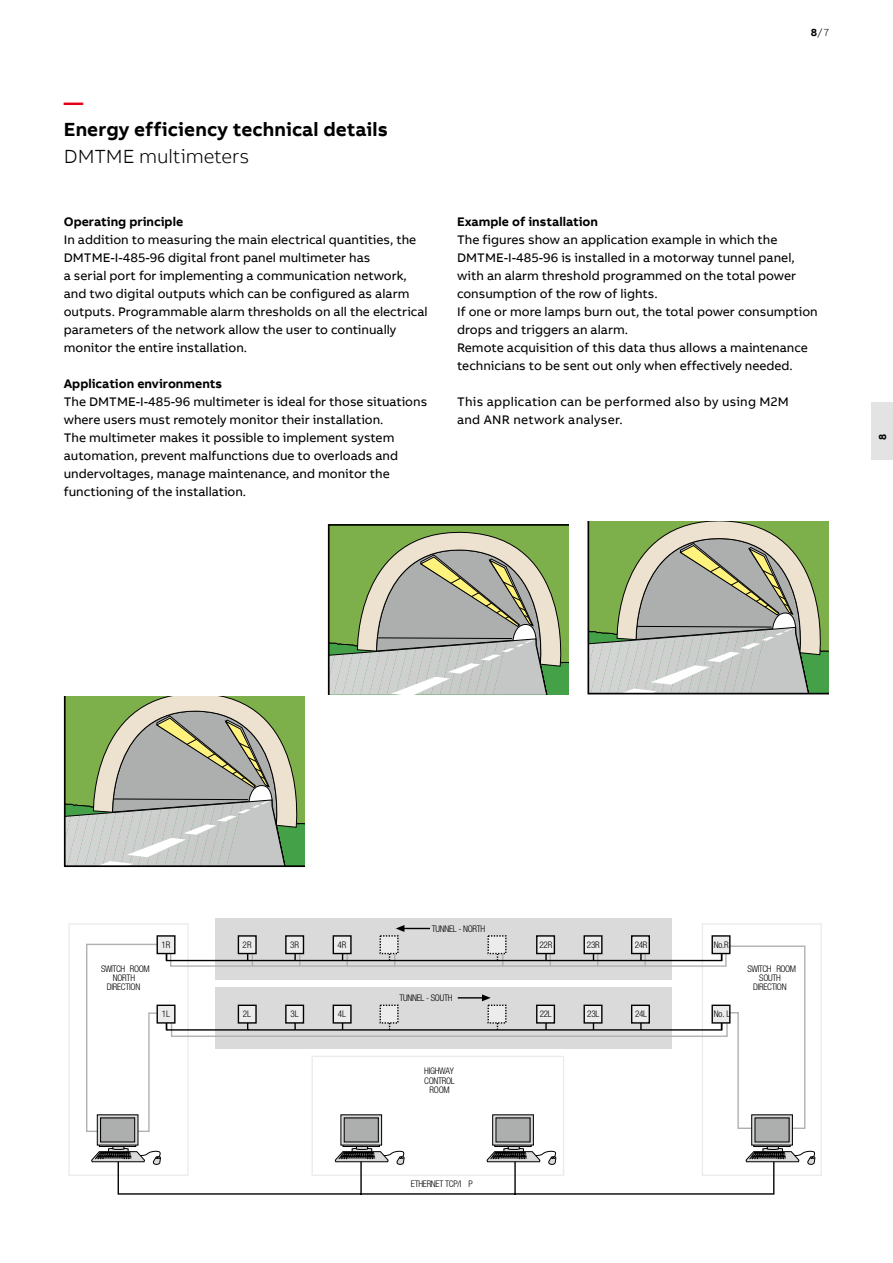
<style>
.page{position:relative;width:893px;height:1263px;background:#fff}
.page>*{position:absolute;margin:0;border:0;box-sizing:border-box;transform-origin:0 0}
.t1{font:700 19.5px "AB Bvoice";letter-spacing:.005em;color:#000}
.t2{font:300 19.5px "AB Bvoice";letter-spacing:-.005em;color:#000}
.t3{font:700 19.5px "AB Bvoice";color:#e30018}
.t4{font:12.75px/18px "AB Bvoice";color:#000}
.t5{font:12.75px/18px "AB Bvoice";letter-spacing:.02em;color:#000}
.t6{font:700 12.75px "AB Bvoice";color:#000}
.t7{font:300 10.5px "AB Bvoice";color:#000}
.t8{font:700 10.5px "AB Bvoice";color:#000;scale:.95 1}
.t9{font:300 condensed 9.15px/9.1px "Helvetica Neue LT Pro";letter-spacing:-.03em;color:#000;text-align:center}
.s1{font-weight:700}
</style>
<div class="page">
<svg style="left:64px;top:697px;width:241px;height:170px;background:#abb69a"></svg>
<svg style="left:328px;top:524px;width:241px;height:171px;background:#a7b493"></svg>
<svg style="left:587px;top:521px;width:241px;height:173px;background:#aab699"></svg>
<svg style="left:68px;top:922px;width:754px;height:254px"></svg>
<div style="left:215px;top:918px;width:456px;height:62px;background:#dadada"></div>
<svg style="left:85px;top:943px;width:721px;height:190px"></svg>
<div style="left:712px;top:936px;width:18px;height:17px;background:#ececed"></div>
<div style="left:711px;top:935px;width:19px;height:19px;border:1px solid #000"></div>
<div style="left:157px;top:936px;width:18px;height:17px;background:#ececed"></div>
<div style="left:157px;top:935px;width:19px;height:19px;border:1px solid #000"></div>
<svg style="left:165px;top:925px;width:558px;height:41px"></svg>
<div style="left:238px;top:1005px;width:18px;height:18px;background:#ececed"></div>
<div style="left:238px;top:1004px;width:19px;height:19px;border:1px solid #000"></div>
<div style="left:286px;top:1005px;width:17px;height:18px;background:#ececed"></div>
<div style="left:285px;top:1004px;width:19px;height:19px;border:1px solid #000"></div>
<div style="left:333px;top:1005px;width:18px;height:18px;background:#ececed"></div>
<div style="left:333px;top:1004px;width:19px;height:19px;border:1px solid #000"></div>
<div style="left:537px;top:1005px;width:17px;height:18px;background:#ececed"></div>
<div style="left:536px;top:1004px;width:19px;height:19px;border:1px solid #000"></div>
<div style="left:584px;top:1005px;width:18px;height:18px;background:#ececed"></div>
<div style="left:583px;top:1004px;width:19px;height:19px;border:1px solid #000"></div>
<div style="left:632px;top:1005px;width:17px;height:18px;background:#ececed"></div>
<div style="left:631px;top:1004px;width:19px;height:19px;border:1px solid #000"></div>
<div style="left:712px;top:1005px;width:18px;height:18px;background:#ececed"></div>
<div style="left:711px;top:1004px;width:19px;height:19px;border:1px solid #000"></div>
<div style="left:157px;top:1005px;width:18px;height:18px;background:#ececed"></div>
<div style="left:157px;top:1004px;width:19px;height:19px;border:1px solid #000"></div>
<div style="left:488px;top:1005px;width:18px;height:18px;background:#ececed"></div>
<svg style="left:165px;top:1007px;width:558px;height:24px"></svg>
<div style="left:380px;top:1005px;width:18px;height:18px;background:#ececed"></div>
<svg style="left:458px;top:994px;width:33px;height:7px"></svg>
<svg style="left:91px;top:1115px;width:725px;height:80px"></svg>
<div style="left:872px;top:402px;width:21px;height:57px;background:#e3e3e3"></div>
<h1 class="t3" style="left:64px;top:90px;width:21px">—</h1>
<h1 class="t1" style="left:64px;top:117px;width:326px">Energy efficiency technical details</h1>
<h1 class="t2" style="left:64px;top:145px;width:187px">DMTME multimeters</h1>
<p class="t6" style="left:64px;top:213px;width:121px">Operating principle</p>
<p class="t4" style="left:64px;top:231px;width:365px">In addition to measuring the main electrical quantities, the DMTME-I-485-96 digital front panel multimeter has<br>a serial port for implementing a communication network, and two digital outputs which can be configured as alarm outputs. Programmable alarm thresholds on all the electrical parameters of the network allow the user to continually monitor the entire installation.</p>
<p class="t6" style="left:64px;top:375px;width:160px">Application environments</p>
<p class="t4" style="left:64px;top:393px;width:365px">The DMTME-I-485-96 multimeter is ideal for those situations where users must remotely monitor their installation.<br>The multimeter makes it possible to implement system automation, prevent malfunctions due to overloads and undervoltages, manage maintenance, and monitor the functioning of the installation.</p>
<p class="t7" style="left:811px;top:26px;width:20px"><span class="s1">8</span>/7</p>
<p class="t6" style="left:457px;top:213px;width:142px">Example of installation</p>
<p class="t4" style="left:457px;top:231px;width:362px">The figures show an application example in which the DMTME-I-485-96 is installed in a motorway tunnel panel, with an alarm threshold programmed on the total power consumption of the row of lights.<br>If one or more lamps burn out, the total power consumption drops and triggers an alarm.<br>Remote acquisition of this data thus allows a maintenance technicians to be sent out only when effectively needed.</p>
<p class="t5" style="left:457px;top:393px;width:333px">This application can be performed also by using M2M and ANR network analyser.</p>
<p class="t8" style="left:876px;top:440px;width:8px;rotate:-90deg">8</p>
<p class="t9" style="left:432px;top:924px;width:55px">TUNNEL - NORTH</p>
<p class="t9" style="left:161px;top:940px;width:10px">1R</p>
<p class="t9" style="left:243px;top:940px;width:10px">2R</p>
<p class="t9" style="left:290px;top:940px;width:10px">3R</p>
<p class="t9" style="left:338px;top:940px;width:10px">4R</p>
<p class="t9" style="left:539px;top:940px;width:14px">22R</p>
<p class="t9" style="left:587px;top:940px;width:14px">23R</p>
<p class="t9" style="left:635px;top:940px;width:14px">24R</p>
<p class="t9" style="left:714px;top:940px;width:17px">No.R</p>
<p class="t9" style="left:101px;top:964px;width:50px">SWITCH ROOM<br>NORTH<br>DIRECTION</p>
<p class="t9" style="left:748px;top:964px;width:50px">SWITCH ROOM<br>SOUTH<br>DIRECTION</p>
<p class="t9" style="left:399px;top:993px;width:55px">TUNNEL - SOUTH</p>
<p class="t9" style="left:162px;top:1009px;width:10px">1L</p>
<p class="t9" style="left:243px;top:1009px;width:10px">2L</p>
<p class="t9" style="left:290px;top:1009px;width:10px">3L</p>
<p class="t9" style="left:338px;top:1009px;width:10px">4L</p>
<p class="t9" style="left:540px;top:1009px;width:14px">22L</p>
<p class="t9" style="left:587px;top:1009px;width:14px">23L</p>
<p class="t9" style="left:635px;top:1009px;width:14px">24L</p>
<p class="t9" style="left:714px;top:1009px;width:18px">No. L</p>
<p class="t9" style="left:424px;top:1066px;width:32px">HIGHWAY<br>CONTROL<br>ROOM</p>
<p class="t9" style="left:411px;top:1179px;width:63px">ETHERNET TCP/I P</p>
</div>
